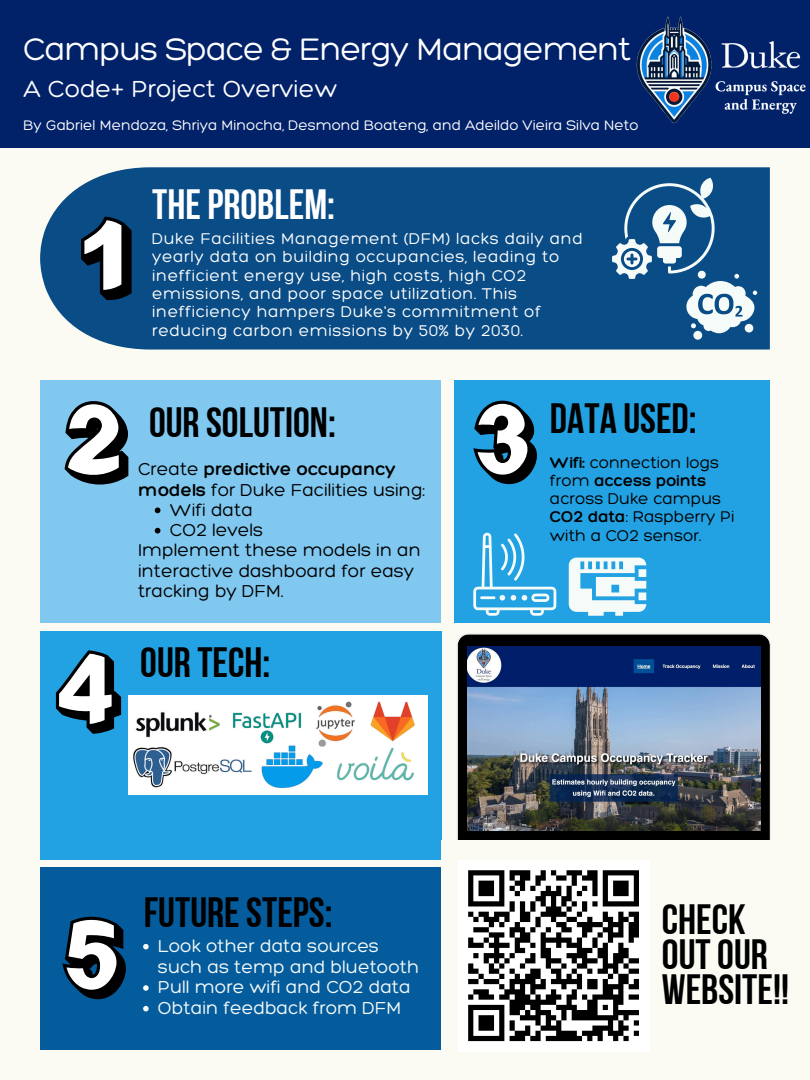
<style>
.page{position:relative;width:810px;height:1080px;background:#fbfbf3}
.page>*{position:absolute;margin:0;border:0;box-sizing:border-box;transform-origin:0 0}
.t1{font:42.31px/35.1px "Bebas Neue Cyrillic";color:#000}
.t2{font:42.31px "Bebas Neue Cyrillic";color:#fff}
.t3{font:300 33.75px "Hero";letter-spacing:-.03em;color:#fff}
.t4{font:300 25.25px "Hero";color:#fff}
.t5{font:300 18.81px/20.7px "Hero";color:#f5fbf9}
.t6{font:300 18.75px/20.3px "Hero";color:#000}
.t7{font:300 16.88px/18.2px "Hero";letter-spacing:.035em;color:#fff}
.t8{font:300 16.88px/18.2px "Hero";color:#000}
.t9{font:300 15px "Hero";color:#fff}
.s1{font-style:inherit}
</style>
<div class="page">
<div style="left:40px;top:868px;width:401px;height:182px;background:#055c9d"></div>
<div style="left:0;top:0;width:810px;height:148px;background:#012169"></div>
<div style="left:40px;top:167px;width:730px;height:183px;background:#0a4c86"></div>
<div style="left:40px;top:380px;width:401px;height:243px;background:#80c8f0"></div>
<div style="left:454px;top:380px;width:316px;height:243px;background:#22a2e3"></div>
<svg style="left:81px;top:217px;width:51px;height:83px"></svg>
<svg style="left:65px;top:401px;width:63px;height:84px"></svg>
<svg style="left:473px;top:401px;width:64px;height:83px"></svg>
<svg style="left:62px;top:917px;width:64px;height:82px"></svg>
<img style="left:636px;top:16px;width:170px;height:108px">
<svg style="left:612px;top:178px;width:145px;height:162px"></svg>
<svg style="left:473px;top:533px;width:83px;height:83px"></svg>
<svg style="left:569px;top:558px;width:77px;height:58px"></svg>
<svg style="left:441px;top:633px;width:330px;height:207px;fill:#000"></svg>
<img style="left:467px;top:647px;width:293px;height:183px">
<div style="left:40px;top:631px;width:401px;height:229px;background:#22a2e3"></div>
<svg style="left:56px;top:650px;width:66px;height:84px"></svg>
<img style="left:128px;top:695px;width:299px;height:100px">
<svg style="left:155px;top:508px;width:5px;height:5px"></svg>
<svg style="left:155px;top:528px;width:5px;height:6px"></svg>
<svg style="left:143px;top:944px;width:6px;height:5px"></svg>
<svg style="left:143px;top:985px;width:6px;height:6px"></svg>
<svg style="left:143px;top:1006px;width:6px;height:5px"></svg>
<div style="left:458px;top:860px;width:191px;height:191px;background:#fff"></div>
<svg style="left:468px;top:870px;width:171px;height:172px"></svg>
<p class="t3" style="left:23px;top:28px;width:610px">Campus Space &amp; Energy Management</p>
<h2 class="t4" style="left:23px;top:73px;width:315px">A Code+ Project Overview</h2>
<p class="t9" style="left:23px;top:116px;width:617px">By Gabriel Mendoza, Shriya Minocha, Desmond Boateng, and Adeildo Vieira Silva Neto</p>
<p class="t2" style="left:152px;top:187px;width:184px">THEPROBLEM:</p>
<h5 class="t7" style="left:152px;top:229px;width:432px">Duke Facilities Management (DFM) lacks daily and yearly data on building occupancies, leading to inefficient energy use, high costs, high CO2 emissions, and poor space utilization. This inefficiency hampers Duke's commitment of reducing carbon emissions by 50% by 2030.</h5>
<p class="t1" style="left:149px;top:409px;width:188px">OUR SOLUTION:</p>
<h2 class="t6" style="left:138px;top:459px;width:289px">Create <span class="s1">predictive occupancy models</span> for Duke Facilities using:</h2>
<h6 class="t6" style="left:170px;top:499px;width:84px">Wifi data</h6>
<p class="t6" style="left:170px;top:519px;width:95px">CO2 levels</p>
<p class="t6" style="left:138px;top:540px;width:284px">Implement these models in an interactive dashboard for easy tracking by DFM.</p>
<h6 class="t1" style="left:140px;top:649px;width:132px">OUR TECH:</h6>
<p class="t1" style="left:144px;top:899px;width:190px">FUTURESTEPS:</p>
<h2 class="t5" style="left:158px;top:935px;width:263px">Look other data sources such as temp and bluetooth</h2>
<h5 class="t5" style="left:158px;top:976px;width:254px">Pull more wifi and CO2 data</h5>
<p class="t5" style="left:158px;top:997px;width:245px">Obtain feedback from DFM</p>
<p class="t1" style="left:550px;top:405px;width:148px">DATA USED:</p>
<p class="t8" style="left:550px;top:453px;width:186px"><span class="s1">Wifi:</span> connection logs from <span class="s1">access points </span>across Duke campus<br><span class="s1">CO2 data</span>: Raspberry Pi with a CO2 sensor.</p>
<p class="t1" style="left:662px;top:906px;width:129px">CHECK<br>OUTOUR<br>WEBSITE!!</p>
</div>
